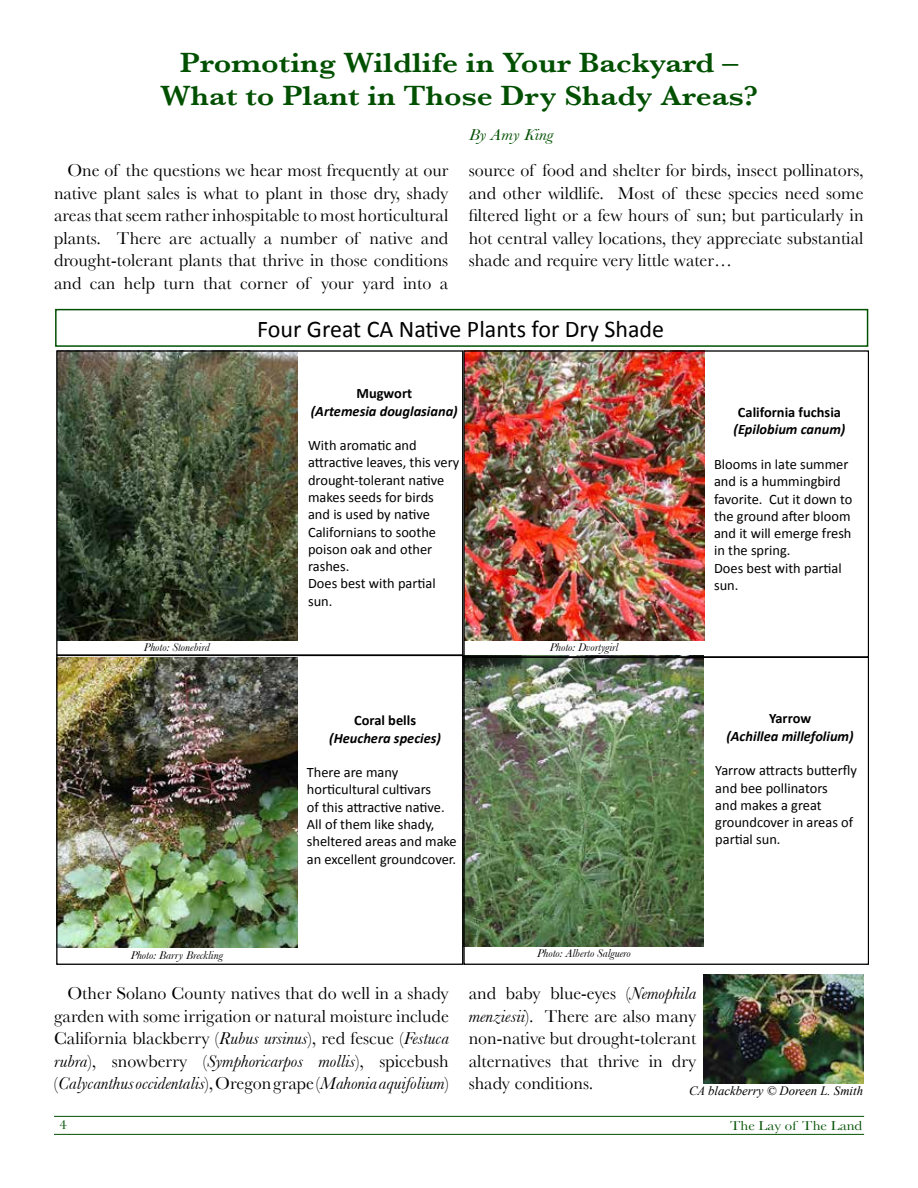
<style>
.page{position:relative;width:918px;height:1188px;background:#fff}
.page>*{position:absolute;margin:0;border:0;box-sizing:border-box;transform-origin:0 0}
.t1{font:600 28.5px/33.2px "Baskerville";color:#005000;text-align:center;scale:1.1 1}
.t2{font:24px "Calibri";color:#000}
.t3{font:18px/22.5px "Baskerville";color:#000;text-align:justify}
.t4{font:italic 16.5px "Baskerville";color:#005000;scale:1.1 1}
.t5{font:14.4px/17.2px "Calibri";color:#000}
.t6{font:italic 700 14.4px "Calibri";color:#000}
.t7{font:700 14.4px "Calibri";color:#000}
.t8{font:13.5px "Baskerville";color:#005000;scale:1.1 1}
.t9{font:italic 12.75px "Times New Roman";color:#000}
.t10{font:italic 11.85px "Baskerville";color:#000}
.s1{font-style:italic}
</style>
<div class="page">
<hr style="left:54px;top:1134px;width:810px;height:1px;background:#005000">
<hr style="left:54px;top:1116px;width:810px;height:1px;background:#005000">
<img style="left:465px;top:352px;width:240px;height:289px">
<img style="left:58px;top:658px;width:239px;height:290px">
<img style="left:58px;top:352px;width:239px;height:289px">
<img style="left:465px;top:659px;width:239px;height:287px">
<div style="left:56px;top:655px;width:407px;height:310px;border:1px solid #000"></div>
<div style="left:463px;top:657px;width:405px;height:308px;border:1px solid #000"></div>
<div style="left:55px;top:309px;width:813px;height:38px;border:2px solid #005000"></div>
<img style="left:703px;top:974px;width:161px;height:109px">
<h1 class="t1" style="left:160px;top:46px;width:545px">Promoting Wildlife in Your Backyard –<br>What to Plant in Those Dry Shady Areas?</h1>
<p class="t4" style="left:469px;top:125px;width:78px">By Amy King</p>
<p class="t3" style="left:54px;top:159px;width:396px;text-indent:14px">One of the questions we hear most frequently at our native plant sales is what to plant in those dry, shady areas that seem rather inhospitable to most horticultural plants. There are actually a number of native and drought-tolerant plants that thrive in those conditions and can help turn that corner of your yard into a</p>
<p class="t3" style="left:469px;top:159px;width:396px">source of food and shelter for birds, insect pollinators, and other wildlife. Most of these species need some filtered light or a few hours of sun; but particularly in hot central valley locations, they appreciate substantial shade and require very little water…</p>
<h2 class="t2" style="left:257px;top:314px;width:408px">Four Great CA Native Plants for Dry Shade</h2>
<p class="t7" style="left:357px;top:385px;width:57px">Mugwort</p>
<p class="t6" style="left:311px;top:402px;width:148px">(Artemesia douglasiana)</p>
<p class="t5" style="left:308px;top:436px;width:153px">With aromatic and attractive leaves, this very drought-tolerant native makes seeds for birds and is used by native<br>Californians to soothe poison oak and other rashes.<br>Does best with partial sun.</p>
<p class="t10" style="left:144px;top:641px;width:67px">Photo: Stonebird</p>
<p class="t10" style="left:550px;top:641px;width:70px">Photo: Dvortygirl</p>
<p class="t7" style="left:354px;top:712px;width:63px">Coral bells</p>
<p class="t6" style="left:329px;top:729px;width:113px">(Heuchera species)</p>
<p class="t5" style="left:307px;top:763px;width:151px">There are many horticultural cultivars<br>of this attractive native.<br>All of them like shady, sheltered areas and make an excellent groundcover.</p>
<p class="t10" style="left:131px;top:948px;width:94px">Photo: Barry Breckling</p>
<p class="t10" style="left:537px;top:946px;width:95px">Photo: Alberto Salguero</p>
<p class="t7" style="left:738px;top:403px;width:105px">California fuchsia</p>
<p class="t6" style="left:734px;top:421px;width:113px">(Epilobium canum)</p>
<p class="t5" style="left:714px;top:455px;width:140px">Blooms in late summer and is a hummingbird favorite. Cut it down to the ground after bloom and it will emerge fresh in the spring.<br>Does best with partial sun.</p>
<p class="t7" style="left:769px;top:710px;width:44px">Yarrow</p>
<p class="t6" style="left:726px;top:727px;width:129px">(Achillea millefolium)</p>
<p class="t5" style="left:715px;top:761px;width:143px">Yarrow attracts butterfly and bee pollinators<br>and makes a great groundcover in areas of partial sun.</p>
<p class="t3" style="left:54px;top:982px;width:396px;text-indent:14px">Other Solano County natives that do well in a shady garden with some irrigation or natural moisture include California blackberry (<span class="s1">Rubus ursinus</span>), red fescue (<span class="s1">Festuca rubra</span>), snowberry (<span class="s1">Symphoricarpos mollis</span>), spicebush (<span class="s1">Calycanthus occidentalis</span>), Oregon grape (<span class="s1">Mahonia aquifolium</span>)</p>
<p class="t3" style="left:469px;top:982px;width:229px">and baby blue-eyes (<span class="s1">Nemophila menziesii</span>). There are also many non-native but drought-tolerant alternatives that thrive in dry shady conditions.</p>
<p class="t9" style="left:689px;top:1084px;width:176px">CA blackberry © Doreen L. Smith</p>
<p class="t8" style="left:60px;top:1117px;width:8px">4</p>
<p class="t8" style="left:730px;top:1118px;width:122px">The Lay of The Land</p>
</div>
